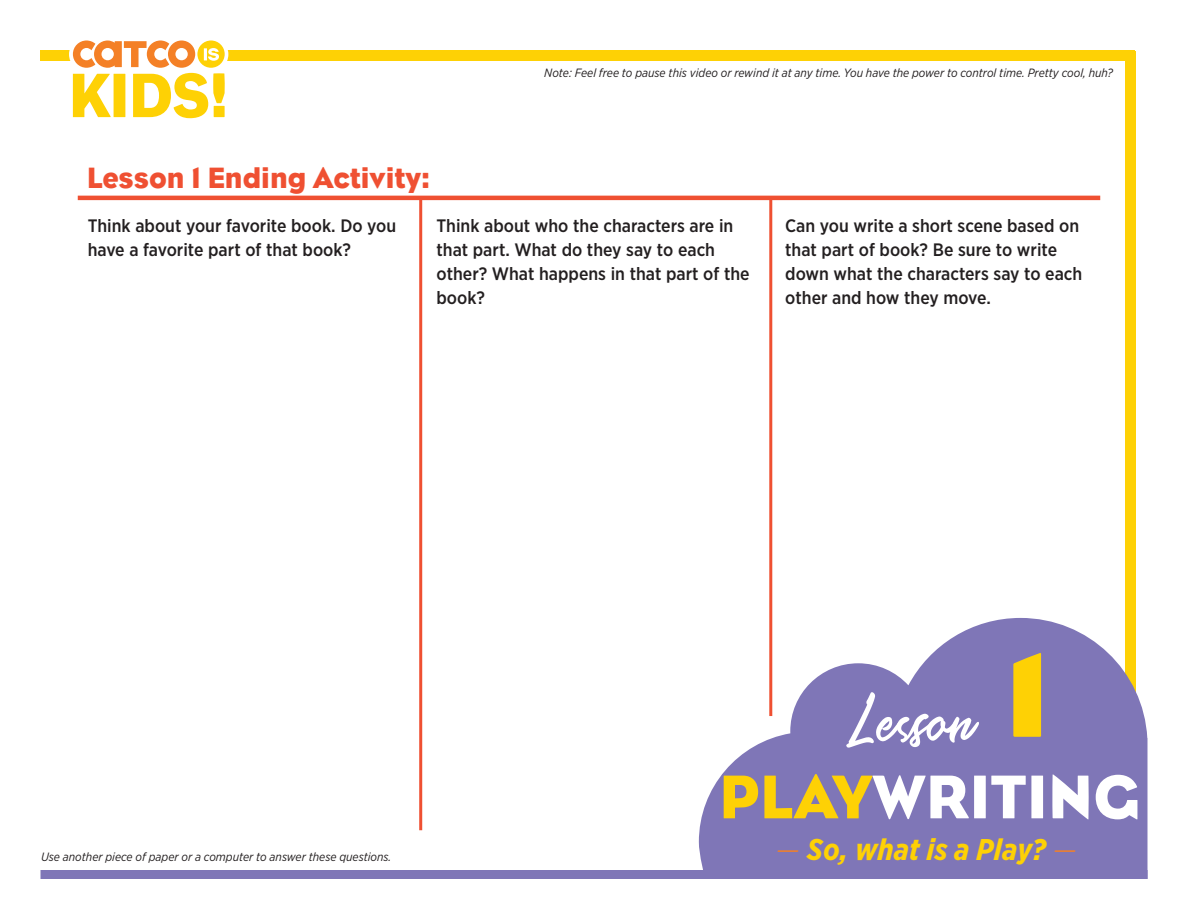
<style>
.page{position:relative;width:1188px;height:918px;background:#fff}
.page>*{position:absolute;margin:0;border:0;box-sizing:border-box;transform-origin:0 0}
.t1{font:700 120px "Bureau Eagle";color:#fed105}
.t2{font:63px "Bureau Eagle";color:#fff}
.t3{font:60px "Saltery";color:#fff}
.t4{font:30px "Bureau Eagle";color:#ef5032}
.t5{font:italic 700 30px "Gotham Narrow";color:#fed105}
.t6{font:500 18px/24px "Gotham Narrow";color:#231f20}
.t7{font:italic 12px "Gotham Narrow";color:#231f20}
.s1{color:#fed105}
.s2{font-weight:300;color:#f48026}
</style>
<div class="page">
<div style="left:40px;top:51px;width:35px;height:10px;background:#fed105"></div>
<div style="left:221px;top:51px;width:914px;height:10px;background:#fed105"></div>
<div style="left:69px;top:37px;width:36px;height:35px;background:#fff;border-radius:50%"></div>
<div style="left:193px;top:37px;width:35px;height:35px;background:#fff;border-radius:50%"></div>
<svg style="left:73px;top:40px;width:152px;height:78px"></svg>
<div style="left:1125px;top:51px;width:11px;height:682px;background:#fed105"></div>
<svg style="left:699px;top:618px;width:448px;height:252px;fill:#7f76b7"></svg>
<div style="left:40px;top:870px;width:1108px;height:9px;background:#7f76b7"></div>
<hr style="left:78px;top:196px;width:1022px;height:4px;background:#ef5032">
<hr style="left:419px;top:198px;width:3px;height:632px;background:#ef5032">
<hr style="left:769px;top:198px;width:3px;height:518px;background:#ef5032">
<p class="t4" style="left:87px;top:161px;width:345px">Lesson 1 Ending Activity:</p>
<p class="t7" style="left:544px;top:65px;width:570px">Note: Feel free to pause this video or rewind it at any time. You have the power to control time. Pretty cool, huh?</p>
<p class="t6" style="left:88px;top:213px;width:310px">Think about your favorite book. Do you have a favorite part of that book?</p>
<p class="t6" style="left:436px;top:213px;width:315px">Think about who the characters are in that part. What do they say to each other? What happens in that part of the book?</p>
<p class="t6" style="left:785px;top:213px;width:299px">Can you write a short scene based on that part of book? Be sure to write down what the characters say to each other and how they move.</p>
<h3 class="t3" style="left:847px;top:674px;width:131px">Lesson</h3>
<p class="t1" style="left:1004px;top:631px;width:47px">1</p>
<p class="t7" style="left:41px;top:849px;width:352px">Use another piece of paper or a computer to answer these questions.</p>
<h2 class="t2" style="left:719px;top:761px;width:422px"><span class="s1">PLAY</span>WRITING</h2>
<p class="t5" style="left:776px;top:830px;width:302px"><span class="s2">—</span> So, what is a Play? <span class="s2">—</span></p>
</div>
